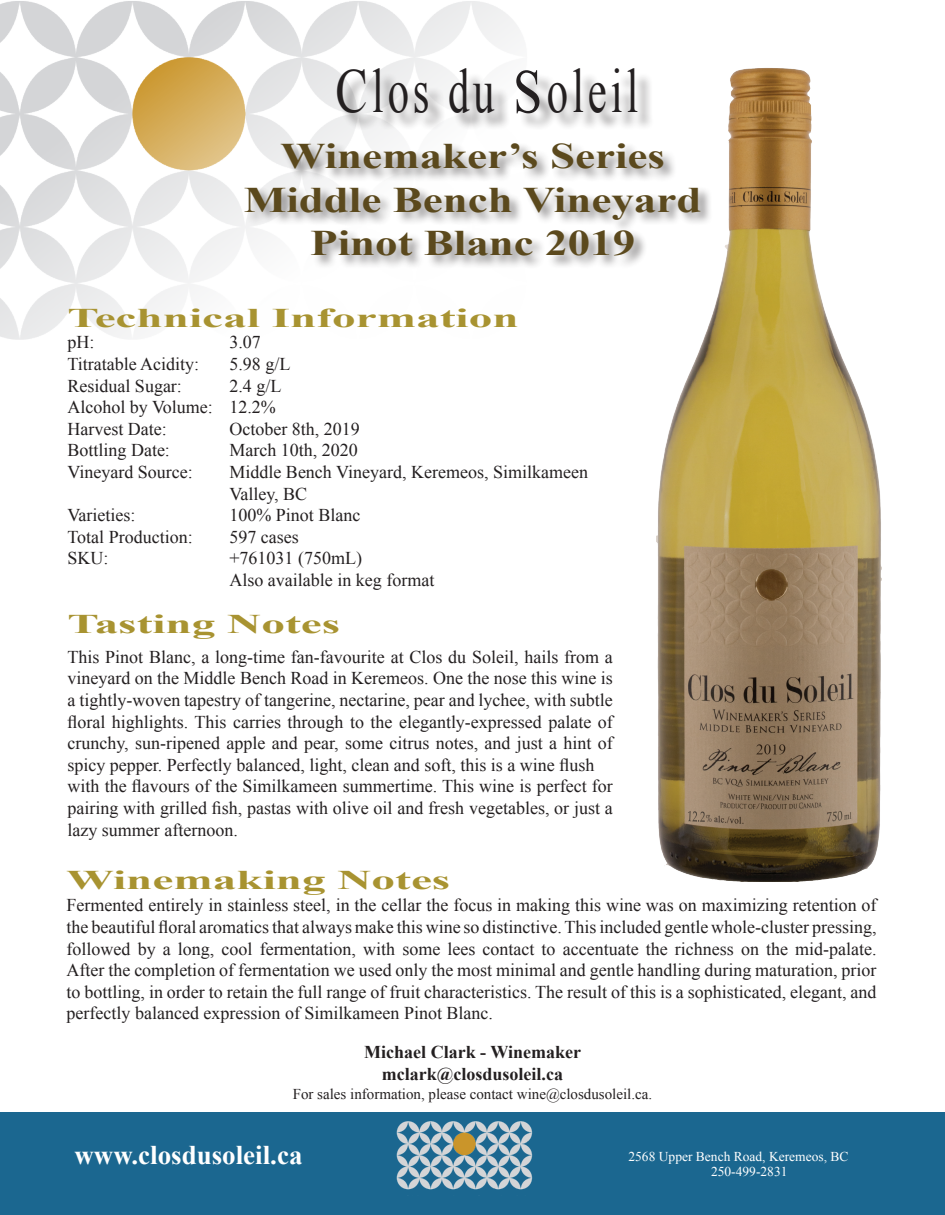
<style>
.page{position:relative;width:945px;height:1215px;background:#fff}
.page>*{position:absolute;margin:0;border:0;box-sizing:border-box;transform-origin:0 0}
.t1{font:62.25px "Times New Roman";letter-spacing:.09em;color:#231f20;scale:.78 1}
.t2{font:700 36px/43.2px "Times New Roman";color:#5b491d;text-align:center;scale:1.25 1}
.t3{font:700 27px "Times New Roman";color:#a89331;scale:1.75 1}
.t4{font:700 27px "Times New Roman";color:#fff}
.t5{font:18px/21.6px "Times New Roman";color:#231f20}
.t6{font:700 18px/21.6px "Times New Roman";color:#231f20;text-align:center}
.t7{font:15px "Times New Roman";color:#231f20}
.t8{font:13.5px/15.3px "Times New Roman";color:#fff}
</style>
<div class="page">
<img style="left:0;top:1px;width:521px;height:339px">
<div style="left:245px;top:142px;width:469px;height:128px;background:#231f20;opacity:.5"></div>
<div style="left:339px;top:72px;width:316px;height:60px;background:#231f20;opacity:.49"></div>
<div style="left:0;top:1112px;width:945px;height:103px;background:#1b6790"></div>
<img style="left:396px;top:1121px;width:137px;height:69px">
<img style="left:656px;top:68px;width:226px;height:813px">
<h1 class="t1" style="left:335px;top:50px;width:390px">Clos du Soleil</h1>
<h2 class="t2" style="left:244px;top:134px;width:368px">Winemaker’s Series<br>Middle Bench Vineyard<br>Pinot Blanc 2019</h2>
<h3 class="t3" style="left:68px;top:300px;width:259px">Technical Information</h3>
<p class="t5" style="left:67px;top:331px;width:28px">pH:</p>
<p class="t5" style="left:229px;top:331px;width:33px">3.07</p>
<p class="t5" style="left:67px;top:353px;width:133px">Titratable Acidity:</p>
<p class="t5" style="left:229px;top:353px;width:63px">5.98 g/L</p>
<p class="t5" style="left:67px;top:375px;width:116px">Residual Sugar:</p>
<p class="t5" style="left:67px;top:375px;width:216px;text-indent:162px">2.4 g/L<br>Alcohol by Volume: 12.2%<br>Harvest Date:</p>
<p class="t5" style="left:229px;top:418px;width:132px">October 8th, 2019</p>
<p class="t5" style="left:67px;top:439px;width:104px">Bottling Date:</p>
<p class="t5" style="left:229px;top:439px;width:130px">March 10th, 2020</p>
<p class="t5" style="left:67px;top:461px;width:127px">Vineyard Source:</p>
<p class="t5" style="left:229px;top:461px;width:360px">Middle Bench Vineyard, Keremeos, Similkameen<br>Valley, BC</p>
<p class="t5" style="left:67px;top:504px;width:69px">Varieties:</p>
<p class="t5" style="left:229px;top:504px;width:133px">100% Pinot Blanc</p>
<p class="t5" style="left:67px;top:526px;width:127px">Total Production:</p>
<p class="t5" style="left:229px;top:526px;width:71px">597 cases</p>
<p class="t5" style="left:67px;top:547px;width:43px">SKU:</p>
<p class="t5" style="left:229px;top:547px;width:206px">+761031 (750mL)<br>Also available in keg format</p>
<h3 class="t3" style="left:68px;top:605px;width:157px">Tasting Notes</h3>
<p class="t5" style="left:68px;top:646px;width:547px">This Pinot Blanc, a long-time fan-favourite at Clos du Soleil, hails from a vineyard on the Middle Bench Road in Keremeos. One the nose this wine is a tightly-woven tapestry of tangerine, nectarine, pear and lychee, with subtle floral highlights. This carries through to the elegantly-expressed palate of crunchy, sun-ripened apple and pear, some citrus notes, and just a hint of spicy pepper. Perfectly balanced, light, clean and soft, this is a wine flush with the flavours of the Similkameen summertime. This wine is perfect for pairing with grilled fish, pastas with olive oil and fresh vegetables, or just a lazy summer afternoon.</p>
<h3 class="t3" style="left:67px;top:861px;width:221px">Winemaking Notes</h3>
<p class="t5" style="left:67px;top:894px;width:812px;text-align:justify">Fermented entirely in stainless steel, in the cellar the focus in making this wine was on maximizing retention of the beautiful floral aromatics that always make this wine so distinctive. This included gentle whole-cluster pressing, followed by a long, cool fermentation, with some lees contact to accentuate the richness on the mid-palate.<br>After the completion of fermentation we used only the most minimal and gentle handling during maturation, prior to bottling, in order to retain the full range of fruit characteristics. The result of this is a sophisticated, elegant, and perfectly balanced expression of Similkameen Pinot Blanc.</p>
<p class="t6" style="left:364px;top:1041px;width:218px">Michael Clark - Winemaker mclark@closdusoleil.ca</p>
<p class="t7" style="left:293px;top:1084px;width:361px">For sales information, please contact wine@closdusoleil.ca.</p>
<h3 class="t4" style="left:74px;top:1136px;width:230px">www.closdusoleil.ca</h3>
<p class="t8" style="left:711px;top:1149px;width:139px;text-indent:-83px">2568 Upper Bench Road, Keremeos, BC<br>250-499-2831</p>
</div>
